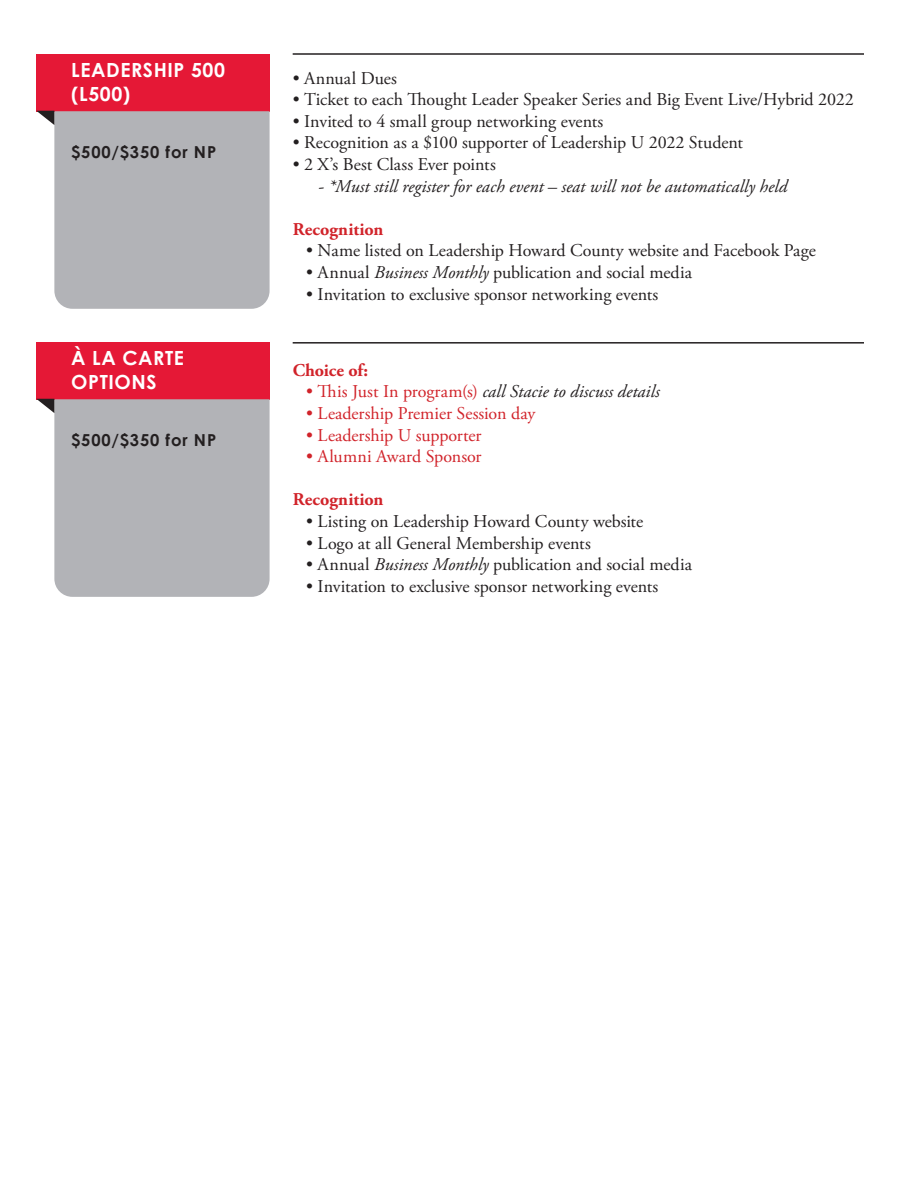
<style>
.page{position:relative;width:918px;height:1188px;background:#fff}
.page>*{position:absolute;margin:0;border:0;box-sizing:border-box;transform-origin:0 0}
.t1{font:700 19.5px/23.4px "Century Gothic";letter-spacing:.03em;color:#fff}
.t2{font:18px "Adobe Garamond Pro";color:#231f20}
.t3{font:italic 18px "Adobe Garamond Pro";color:#231f20}
.t4{font:18px "Adobe Garamond Pro";color:#d1232a}
.t5{font:700 18px "Adobe Garamond Pro";letter-spacing:.005em;color:#d1232a}
.t6{font:700 16.5px "Century Gothic";letter-spacing:.05em;color:#231f20}
.s1{font-style:italic}
.s2{font-style:normal;color:#d1232a}
</style>
<div class="page">
<div style="left:36px;top:54px;width:234px;height:57px;background:#e51836"></div>
<svg style="left:36px;top:111px;width:234px;height:198px;background:#b7b8bc"></svg>
<div style="left:36px;top:342px;width:234px;height:57px;background:#e51836"></div>
<svg style="left:36px;top:399px;width:234px;height:198px;background:#b7b8bc"></svg>
<hr style="left:293px;top:53px;width:571px;height:2px;background:#231f20">
<hr style="left:293px;top:342px;width:571px;height:2px;background:#231f20">
<p class="t1" style="left:71px;top:58px;width:155px">LEADERSHIP 500 (L500)</p>
<p class="t6" style="left:71px;top:141px;width:147px">$500/$350 for NP</p>
<p class="t1" style="left:71px;top:346px;width:114px">À LA CARTE<br>OPTIONS</p>
<p class="t6" style="left:71px;top:429px;width:147px">$500/$350 for NP</p>
<p class="t2" style="left:293px;top:67px;width:106px">• Annual Dues</p>
<p class="t2" style="left:293px;top:89px;width:563px">• Ticket to each Thought Leader Speaker Series and Big Event Live/Hybrid 2022</p>
<p class="t2" style="left:293px;top:110px;width:312px">• Invited to 4 small group networking events</p>
<p class="t2" style="left:293px;top:132px;width:452px">• Recognition as a $100 supporter of Leadership U 2022 Student</p>
<p class="t2" style="left:293px;top:153px;width:205px">• 2 X’s Best Class Ever points</p>
<p class="t3" style="left:318px;top:175px;width:471px">- *Must still register for each event – seat will not be automatically held</p>
<p class="t5" style="left:293px;top:219px;width:92px">Recognition</p>
<p class="t2" style="left:306px;top:240px;width:511px">• Name listed on Leadership Howard County website and Facebook Page</p>
<p class="t2" style="left:306px;top:261px;width:387px">• Annual <span class="s1">Business Monthly</span> publication and social media</p>
<p class="t2" style="left:306px;top:283px;width:354px">• Invitation to exclusive sponsor networking events</p>
<p class="t5" style="left:293px;top:360px;width:77px">Choice of:</p>
<p class="t3" style="left:306px;top:381px;width:355px"><span class="s2">• This Just In program(s)</span> call Stacie to discuss details</p>
<p class="t4" style="left:306px;top:402px;width:231px">• Leadership Premier Session day</p>
<p class="t4" style="left:306px;top:424px;width:177px">• Leadership U supporter</p>
<p class="t4" style="left:306px;top:446px;width:177px">• Alumni Award Sponsor</p>
<p class="t5" style="left:293px;top:489px;width:92px">Recognition</p>
<p class="t2" style="left:306px;top:510px;width:339px">• Listing on Leadership Howard County website</p>
<p class="t2" style="left:306px;top:532px;width:286px">• Logo at all General Membership events</p>
<p class="t2" style="left:306px;top:554px;width:387px">• Annual <span class="s1">Business Monthly</span> publication and social media</p>
<p class="t2" style="left:306px;top:575px;width:354px">• Invitation to exclusive sponsor networking events</p>
</div>
